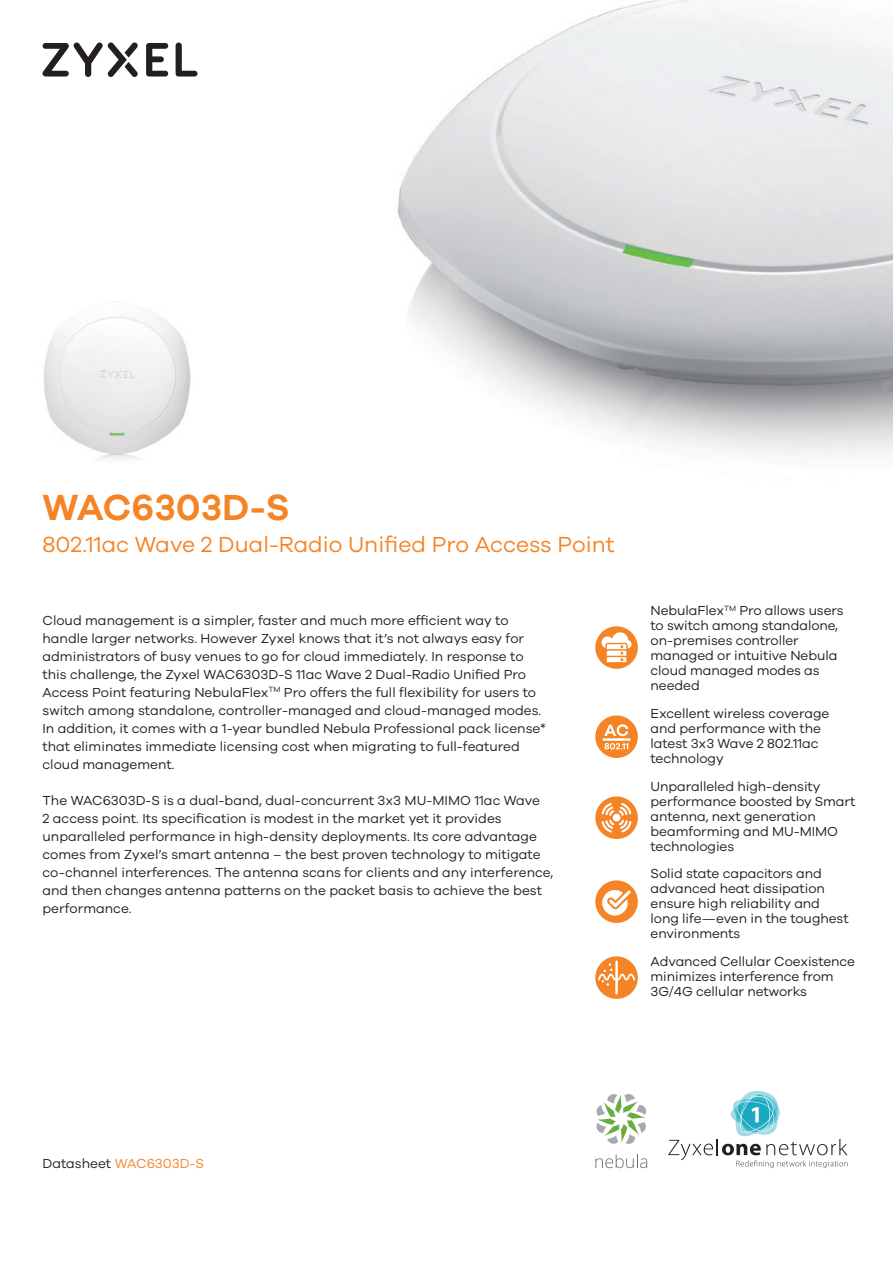
<style>
.page{position:relative;width:893px;height:1263px;background:#fff}
.page>*{position:absolute;margin:0;border:0;box-sizing:border-box;transform-origin:0 0}
.t1{font:600 37.5px "Galano Grotesque";color:#f58427}
.t2{font:22.5px "Galano Grotesque";color:#f58427}
.brand_2_0_intro_bene{font:13.5px/18px "Galano Grotesque";color:#231f20}
.brand_2_0_features{font:13.5px/15px "Galano Grotesque";letter-spacing:-.005em;color:#231f20}
.t3{font:13.5px "Galano Grotesque";color:#f58427}
.s1{color:#231f20}
</style>
<div class="page">
<svg style="left:176px;top:43px;width:21px;height:34px"></svg>
<svg style="left:146px;top:43px;width:22px;height:34px"></svg>
<svg style="left:42px;top:42px;width:96px;height:35px"></svg>
<svg style="left:668px;top:1091px;width:179px;height:77px"></svg>
<svg style="left:595px;top:1154px;width:52px;height:14px"></svg>
<svg style="left:596px;top:1094px;width:50px;height:50px"></svg>
<img style="left:398px;top:0;width:495px;height:456px">
<div style="left:595px;top:796px;width:43px;height:43px;background:#f58427;border-radius:50%"></div>
<svg style="left:602px;top:803px;width:30px;height:29px"></svg>
<div style="left:613px;top:814px;width:7px;height:7px;background:#fff;border-radius:50%"></div>
<svg style="left:595px;top:956px;width:43px;height:43px"></svg>
<svg style="left:598px;top:960px;width:37px;height:35px"></svg>
<div style="left:595px;top:880px;width:43px;height:43px;background:#f58427;border-radius:50%"></div>
<svg style="left:602px;top:890px;width:29px;height:25px"></svg>
<div style="left:595px;top:715px;width:43px;height:43px;background:#f58427;border-radius:50%"></div>
<hr style="left:603px;top:738px;width:28px;height:3px;background:#fff">
<svg style="left:604px;top:724px;width:24px;height:12px"></svg>
<svg style="left:604px;top:743px;width:24px;height:6px"></svg>
<img style="left:43px;top:301px;width:148px;height:159px">
<svg style="left:595px;top:626px;width:43px;height:43px"></svg>
<svg style="left:602px;top:632px;width:30px;height:30px"></svg>
<p class="t1" style="left:43px;top:485px;width:249px">WAC6303D-S</p>
<p class="t2" style="left:43px;top:531px;width:574px">802.11ac Wave 2 Dual-Radio Unified Pro Access Point</p>
<p class="brand_2_0_intro_bene" style="left:43px;top:611px;width:505px">Cloud management is a simpler, faster and much more efficient way to handle larger networks. However Zyxel knows that it’s not always easy for administrators of busy venues to go for cloud immediately. In response to this challenge, the Zyxel WAC6303D-S 11ac Wave 2 Dual-Radio Unified Pro Access Point featuring NebulaFlex<sup>TM</sup> Pro offers the full flexibility for users to switch among standalone, controller-managed and cloud-managed modes.<br>In addition, it comes with a 1-year bundled Nebula Professional pack license* that eliminates immediate licensing cost when migrating to full-featured cloud management.</p>
<p class="brand_2_0_intro_bene" style="left:43px;top:791px;width:512px">The WAC6303D-S is a dual-band, dual-concurrent 3x3 MU-MIMO 11ac Wave<br>2 access point. Its specification is modest in the market yet it provides unparalleled performance in high-density deployments. Its core advantage comes from Zyxel’s smart antenna – the best proven technology to mitigate co-channel interferences. The antenna scans for clients and any interference, and then changes antenna patterns on the packet basis to achieve the best performance.</p>
<p class="brand_2_0_features" style="left:651px;top:603px;width:195px">NebulaFlex<sup>TM</sup> Pro allows users to switch among standalone, on-premises controller managed or intuitive Nebula cloud managed modes as needed</p>
<p class="brand_2_0_features" style="left:651px;top:705px;width:180px">Excellent wireless coverage and performance with the latest 3x3 Wave 2 802.11ac technology</p>
<p class="brand_2_0_features" style="left:651px;top:778px;width:206px">Unparalleled high-density performance boosted by Smart antenna, next generation beamforming and MU-MIMO technologies</p>
<p class="brand_2_0_features" style="left:651px;top:866px;width:200px">Solid state capacitors and advanced heat dissipation ensure high reliability and long life—even in the toughest environments</p>
<p class="brand_2_0_features" style="left:651px;top:954px;width:206px">Advanced Cellular Coexistence minimizes interference from<br>3G/4G cellular networks</p>
<p class="t3" style="left:43px;top:1155px;width:163px"><span class="s1">Datasheet</span> WAC6303D-S</p>
</div>
